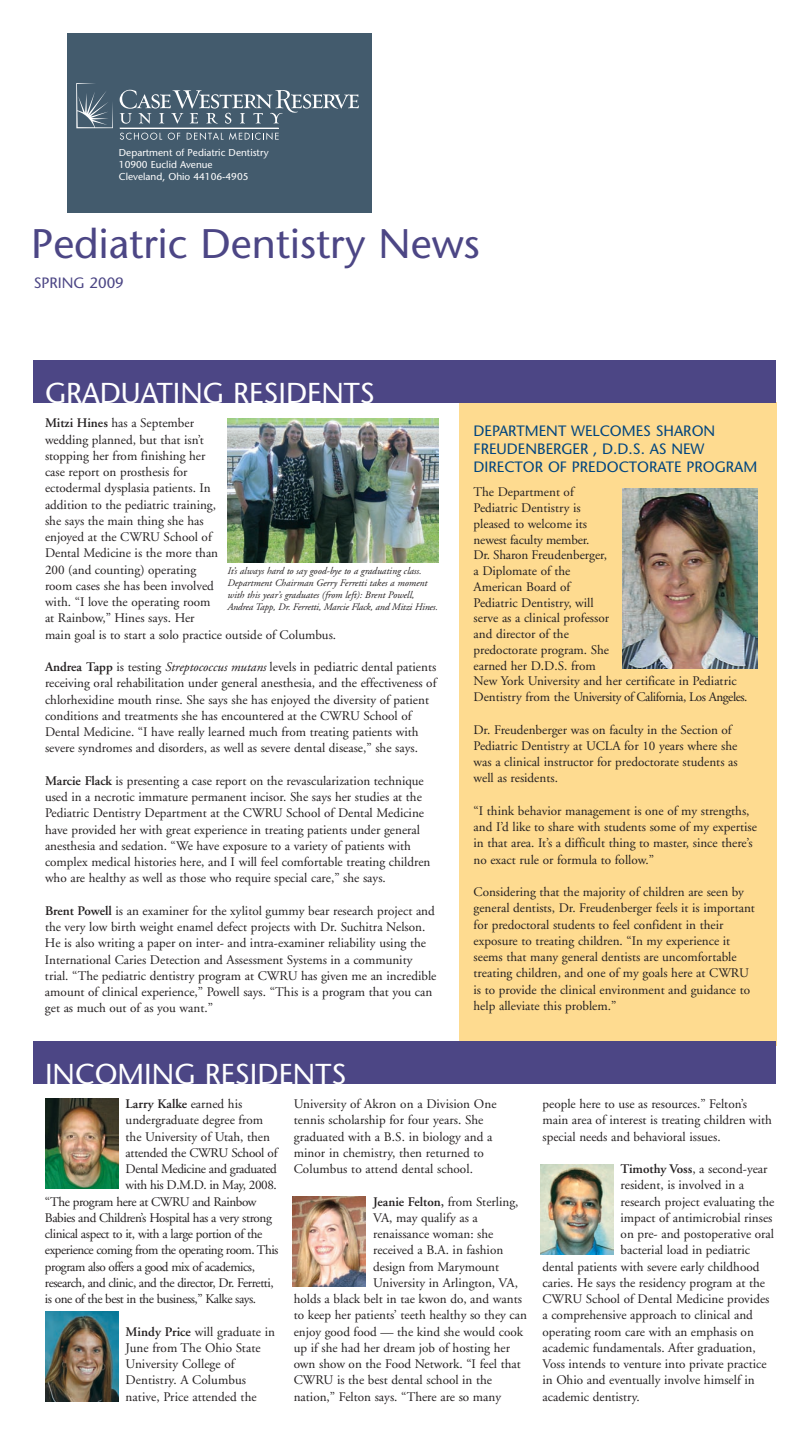
<style>
.page{position:relative;width:810px;height:1440px;background:#fff}
.page>*{position:absolute;margin:0;border:0;box-sizing:border-box;transform-origin:0 0}
.t1{font:41.25px "Stone Sans";color:#4c4685}
.t2{font:28.75px "Stone Sans";color:#fff}
.t3{font:15px/18px "Stone Sans";color:#01457f}
.t4{font:15px "Stone Sans";color:#4c4685}
.t5{font:13.12px/16.2px "Adobe Garamond";color:#231f20}
.t6{font:13.12px "Adobe Garamond";letter-spacing:-.03em;color:#231f20}
.t7{font:13.12px "Adobe Garamond";letter-spacing:-.035em;color:#231f20}
.t8{font:600 13.12px "Adobe Garamond";color:#231f20}
.t9{font:13.12px "Adobe Garamond";letter-spacing:-.02em;color:#231f20}
.t10{font:italic 10px/12px "Adobe Garamond";color:#231f20}
.t11{font:10px/12px "Stone Sans";color:#fff}
.s1{font-weight:600}
.s2{font-style:italic}
.s3{font-weight:400}
</style>
<div class="page">
<div style="left:459px;top:403px;width:317px;height:643px;background:#fedb90"></div>
<div style="left:34px;top:1041px;width:742px;height:43px;background:#4c4685"></div>
<img style="left:45px;top:1099px;width:73px;height:90px">
<div style="left:67px;top:34px;width:304px;height:179px;background:#435b6d"></div>
<img style="left:45px;top:1312px;width:73px;height:90px">
<img style="left:292px;top:1197px;width:74px;height:90px">
<img style="left:540px;top:1164px;width:73px;height:90px">
<svg style="left:120px;top:133px;width:42px;height:7px"></svg>
<svg style="left:168px;top:133px;width:12px;height:7px"></svg>
<svg style="left:187px;top:132px;width:92px;height:8px"></svg>
<svg style="left:120px;top:90px;width:239px;height:34px"></svg>
<svg style="left:76px;top:83px;width:37px;height:45px"></svg>
<hr style="left:120px;top:128px;width:159px;height:1px;background:#fff">
<div style="left:34px;top:360px;width:742px;height:43px;background:#4c4685"></div>
<img style="left:227px;top:419px;width:211px;height:143px">
<img style="left:622px;top:489px;width:135px;height:180px">
<p class="t11" style="left:119px;top:148px;width:151px">Department of Pediatric Dentistry<br>10900 Euclid Avenue<br>Cleveland, Ohio 44106-4905</p>
<h1 class="t1" style="left:31px;top:228px;width:450px">Pediatric Dentistry News</h1>
<p class="t4" style="left:34px;top:277px;width:92px">SPRING 2009</p>
<h2 class="t2" style="left:45px;top:382px;width:331px">GRADUATING RESIDENTS</h2>
<p class="t5" style="left:45px;top:416px;width:293px"><span class="s1">Mitzi Hines</span> has a September<br>wedding planned, but that isn’t<br>stopping her from finishing her<br>case report on prosthesis for<br>ectodermal dysplasia patients. In<br>addition to the pediatric training,<br>she says the main thing she has<br>enjoyed at the CWRU School of<br>Dental Medicine is the more than<br>200 (and counting) operating<br>room cases she has been involved<br>with. “I love the operating room<br>at Rainbow,” Hines says. Her<br>main goal is to start a solo practice outside of Columbus.</p>
<p class="t5" style="left:45px;top:660px;width:393px"><span class="s1">Andrea Tapp</span> is testing <span class="s2">Streptococcus mutans</span> levels in pediatric dental patients receiving oral rehabilitation under general anesthesia, and the effectiveness of chlorhexidine mouth rinse. She says she has enjoyed the diversity of patient conditions and treatments she has encountered at the CWRU School of Dental Medicine. “I have really learned much from treating patients with severe syndromes and disorders, as well as severe dental disease,” she says.</p>
<p class="t5" style="left:45px;top:774px;width:387px"><span class="s1">Marcie Flack</span> is presenting a case report on the revascularization technique used in a necrotic immature permanent incisor. She says her studies at the Pediatric Dentistry Department at the CWRU School of Dental Medicine have provided her with great experience in treating patients under general anesthesia and sedation. “We have exposure to a variety of patients with complex medical histories here, and I will feel comfortable treating children who are healthy as well as those who require special care,” she says.</p>
<p class="t5" style="left:45px;top:904px;width:393px"><span class="s1">Brent Powell</span> is an examiner for the xylitol gummy bear research project and the very low birth weight enamel defect projects with Dr. Suchitra Nelson.<br>He is also writing a paper on inter- and intra-examiner reliability using the International Caries Detection and Assessment Systems in a community trial. “The pediatric dentistry program at CWRU has given me an incredible amount of clinical experience,” Powell says. “This is a program that you can get as much out of as you want.”</p>
<p class="t10" style="left:227px;top:566px;width:212px">It’s always hard to say good-bye to a graduating class.<br>Department Chairman Gerry Ferretti takes a moment with this year’s graduates (from left): Brent Powell, Andrea Tapp, Dr. Ferretti, Marcie Flack, and Mitzi Hines.</p>
<p class="t3" style="left:474px;top:424px;width:285px">DEPARTMENT WELCOMES SHARON<br>FREUDENBERGER , D.D.S. AS NEW<br>DIRECTOR OF PREDOCTORATE PROGRAM</p>
<p class="t5" style="left:474px;top:485px;width:276px;line-height:15.8px">The Department of<br>Pediatric Dentistry is<br>pleased to welcome its<br>newest faculty member.<br>Dr. Sharon Freudenberger,<br>a Diplomate of the<br>American Board of<br>Pediatric Dentistry, will<br>serve as a clinical professor<br>and director of the<br>predoctorate program. She<br>earned her D.D.S. from<br>New York University and her certificate in Pediatric<br>Dentistry from the University of California, Los Angeles.</p>
<p class="t5" style="left:474px;top:722px;width:266px">Dr. Freudenberger was on faculty in the Section of Pediatric Dentistry at UCLA for 10 years where she was a clinical instructor for predoctorate students as well as residents.</p>
<p class="t5" style="left:474px;top:804px;width:285px">“I think behavior management is one of my strengths, and I’d like to share with students some of my expertise in that area. It’s a difficult thing to master, since there’s no exact rule or formula to follow.”</p>
<p class="t5" style="left:474px;top:885px;width:283px">Considering that the majority of children are seen by general dentists, Dr. Freudenberger feels it is important for predoctoral students to feel confident in their exposure to treating children. “In my experience it seems that many general dentists are uncomfortable treating children, and one of my goals here at CWRU is to provide the clinical environment and guidance to help alleviate this problem.”</p>
<h2 class="t2" style="left:45px;top:1063px;width:303px">INCOMING RESIDENTS</h2>
<p class="t8" style="left:126px;top:1099px;width:118px">Larry Kalke <span class="s3">earned his</span></p>
<p class="t5" style="left:126px;top:1113px;width:139px">undergraduate degree from</p>
<p class="t5" style="left:126px;top:1129px;width:146px">the University of Utah, then</p>
<p class="t9" style="left:126px;top:1147px;width:153px">attended the CWRU School of</p>
<p class="t6" style="left:126px;top:1164px;width:153px">Dental Medicine and graduated</p>
<p class="t6" style="left:126px;top:1180px;width:153px">with his D.M.D. in May, 2008.</p>
<p class="t6" style="left:45px;top:1196px;width:213px">“The program here at CWRU and Rainbow</p>
<p class="t6" style="left:45px;top:1212px;width:228px">Babies and Children’s Hospital has a very strong</p>
<p class="t6" style="left:45px;top:1229px;width:219px">clinical aspect to it, with a large portion of the</p>
<p class="t7" style="left:45px;top:1245px;width:235px">experience coming from the operating room. This</p>
<p class="t7" style="left:45px;top:1261px;width:211px">program also offers a good mix of academics,</p>
<p class="t7" style="left:45px;top:1277px;width:230px">research, and clinic, and the director, Dr. Ferretti,</p>
<p class="t7" style="left:45px;top:1294px;width:213px">is one of the best in the business,” Kalke says.</p>
<p class="t5" style="left:126px;top:1324px;width:151px"><span class="s1">Mindy Price</span> will graduate in<br>June from The Ohio State<br>University College of<br>Dentistry. A Columbus native, Price attended the</p>
<p class="t5" style="left:294px;top:1097px;width:204px">University of Akron on a Division One tennis scholarship for four years. She graduated with a B.S. in biology and a minor in chemistry, then returned to Columbus to attend dental school.</p>
<p class="t8" style="left:373px;top:1196px;width:147px">Jeanie Felton, <span class="s3">from Sterling,</span></p>
<p class="t5" style="left:373px;top:1211px;width:106px">VA, may qualify as a</p>
<p class="t5" style="left:373px;top:1227px;width:122px">renaissance woman: she</p>
<p class="t5" style="left:373px;top:1243px;width:132px">received a B.A. in fashion</p>
<p class="t5" style="left:373px;top:1259px;width:128px">design from Marymount</p>
<p class="t5" style="left:373px;top:1276px;width:146px">University in Arlington, VA,</p>
<p class="t5" style="left:294px;top:1292px;width:230px">holds a black belt in tae kwon do, and wants</p>
<p class="t5" style="left:294px;top:1308px;width:235px">to keep her patients’ teeth healthy so they can</p>
<p class="t5" style="left:294px;top:1324px;width:231px">enjoy good food — the kind she would cook</p>
<p class="t5" style="left:294px;top:1341px;width:218px">up if she had her dream job of hosting her</p>
<p class="t5" style="left:294px;top:1357px;width:229px">own show on the Food Network. “I feel that</p>
<p class="t5" style="left:294px;top:1373px;width:200px">CWRU is the best dental school in the</p>
<p class="t5" style="left:294px;top:1389px;width:209px">nation,” Felton says. “There are so many</p>
<p class="t5" style="left:542px;top:1097px;width:231px">people here to use as resources.” Felton’s main area of interest is treating children with special needs and behavioral issues.</p>
<p class="t5" style="left:621px;top:1162px;width:148px"><span class="s1">Timothy Voss</span>, a second-year</p>
<p class="t5" style="left:621px;top:1178px;width:125px">resident, is involved in a</p>
<p class="t5" style="left:621px;top:1194px;width:155px">research project evaluating the</p>
<p class="t5" style="left:621px;top:1211px;width:153px">impact of antimicrobial rinses</p>
<p class="t5" style="left:621px;top:1227px;width:155px">on pre- and postoperative oral</p>
<p class="t5" style="left:621px;top:1243px;width:131px">bacterial load in pediatric</p>
<p class="t5" style="left:543px;top:1259px;width:218px">dental patients with severe early childhood</p>
<p class="t5" style="left:543px;top:1276px;width:224px">caries. He says the residency program at the</p>
<p class="t5" style="left:543px;top:1292px;width:228px">CWRU School of Dental Medicine provides</p>
<p class="t5" style="left:543px;top:1308px;width:212px">a comprehensive approach to clinical and</p>
<p class="t5" style="left:543px;top:1324px;width:213px">operating room care with an emphasis on</p>
<p class="t5" style="left:543px;top:1341px;width:215px">academic fundamentals. After graduation,</p>
<p class="t5" style="left:543px;top:1357px;width:226px">Voss intends to venture into private practice</p>
<p class="t5" style="left:543px;top:1373px;width:214px">in Ohio and eventually involve himself in</p>
<p class="t5" style="left:543px;top:1389px;width:99px">academic dentistry.</p>
</div>
